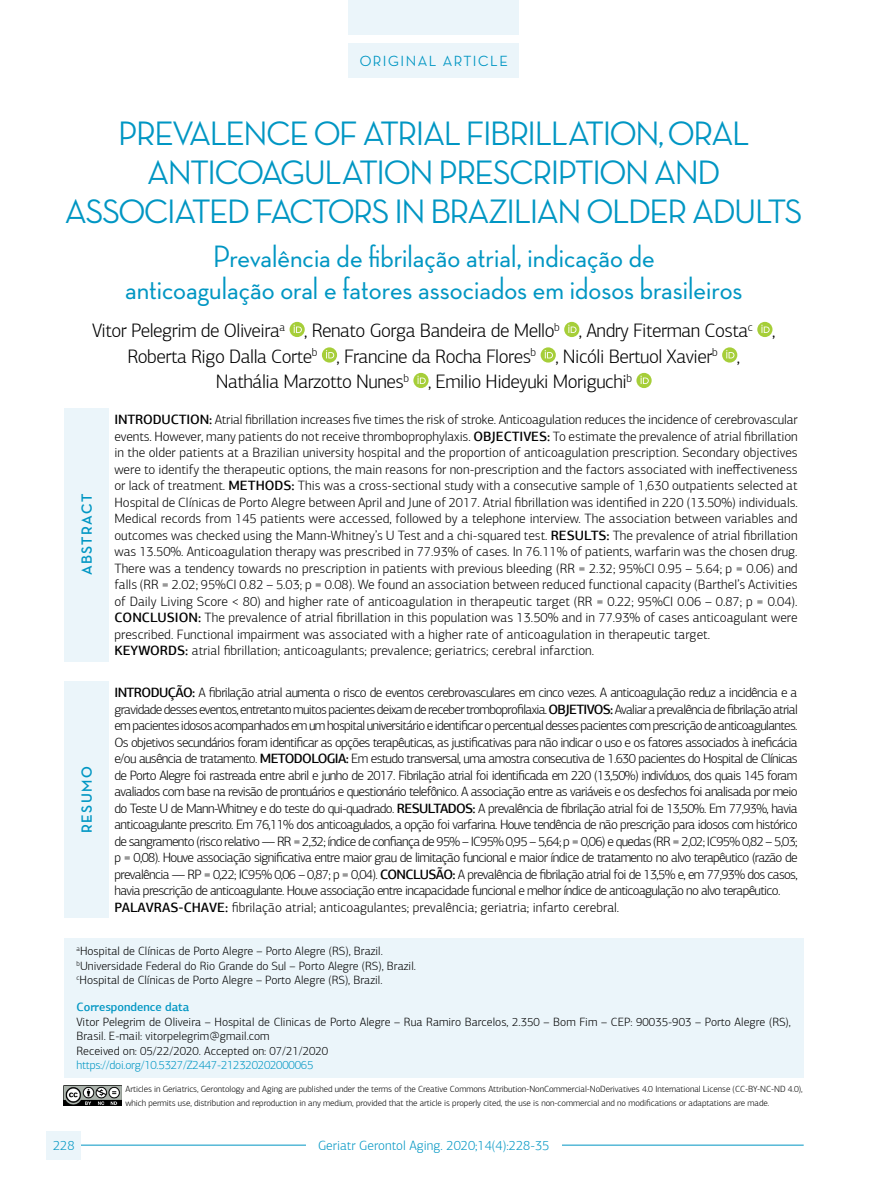
<style>
.page{position:relative;width:893px;height:1191px;background:#fff}
.page>*{position:absolute;margin:0;border:0;box-sizing:border-box;transform-origin:0 0}
.t1{font:500 34.5px/39px "Neutra Disp";letter-spacing:-.04em;color:#0096c3;text-align:center}
.t2{font:500 31.5px/31.5px "Neutra Disp";color:#0096c3;text-align:center}
.t3{font:300 19.5px "PF Agora Sans Pro";letter-spacing:-.025em;color:#000}
.t4{font:500 15px "Neutra Disp";letter-spacing:.1em;color:#0096c3}
.t5{font:700 15px "Neutra Disp";letter-spacing:.1em;color:#0096c3}
.t6{font:300 13.5px/16.5px "PF Agora Sans Pro";letter-spacing:-.05em;color:#000}
.t7{font:300 13.5px/16.5px "PF Agora Sans Pro";letter-spacing:-.01em;color:#000}
.t8{font:300 13.5px "PF Agora Sans Pro";color:#0096c3}
.t9{font:300 12px/14.4px "PF Agora Sans Pro";color:#000}
.t10{font:300 12px "PF Agora Sans Pro";letter-spacing:-.02em;color:#0096c3}
.t11{font:500 12px "PF Agora Sans Pro";color:#0096c3}
.t12{font:300 9px/13.5px "PF Agora Sans Pro";letter-spacing:-.005em;color:#000}
.s1{font-weight:500}
</style>
<div class="page">
<hr style="left:64px;top:1144px;width:740px;height:1px;background:#0096c3">
<div style="left:306px;top:1133px;width:255px;height:23px;background:#fff"></div>
<div style="left:47px;top:1130px;width:34px;height:29px;background:#ebf5fa"></div>
<div style="left:349px;top:43px;width:170px;height:34px;background:#ebf5fa"></div>
<div style="left:349px;top:0;width:170px;height:35px;background:#ebf5fa"></div>
<div style="left:64px;top:938px;width:740px;height:139px;background:#ebf5fa"></div>
<svg style="left:290px;top:322px;width:15px;height:15px"></svg>
<svg style="left:294px;top:325px;width:8px;height:8px"></svg>
<div style="left:564px;top:322px;width:15px;height:15px;background:#a6ce39;border-radius:50%"></div>
<svg style="left:568px;top:325px;width:8px;height:8px"></svg>
<div style="left:757px;top:322px;width:15px;height:15px;background:#a6ce39;border-radius:50%"></div>
<svg style="left:761px;top:325px;width:9px;height:8px"></svg>
<svg style="left:322px;top:347px;width:15px;height:15px"></svg>
<svg style="left:326px;top:350px;width:8px;height:8px"></svg>
<svg style="left:541px;top:347px;width:15px;height:15px"></svg>
<svg style="left:545px;top:350px;width:8px;height:8px"></svg>
<svg style="left:722px;top:347px;width:15px;height:15px"></svg>
<svg style="left:726px;top:350px;width:8px;height:8px"></svg>
<svg style="left:413px;top:373px;width:16px;height:15px"></svg>
<svg style="left:417px;top:376px;width:9px;height:8px"></svg>
<svg style="left:636px;top:373px;width:16px;height:15px"></svg>
<svg style="left:640px;top:376px;width:9px;height:8px"></svg>
<div style="left:64px;top:681px;width:44px;height:237px;background:#ebf5fa"></div>
<div style="left:64px;top:408px;width:44px;height:253px;background:#ebf5fa"></div>
<img style="left:64px;top:1085px;width:57px;height:20px">
<p class="t4" style="left:360px;top:53px;width:150px">ORIGINAL ARTICLE</p>
<h1 class="t1" style="left:65px;top:114px;width:739px">PREVALENCE OF ATRIAL FIBRILLATION, ORAL<br>ANTICOAGULATION PRESCRIPTION AND<br>ASSOCIATED FACTORS IN BRAZILIAN OLDER ADULTS</h1>
<h2 class="t2" style="left:125px;top:241px;width:619px">Prevalência de fibrilação atrial, indicação de<br>anticoagulação oral e fatores associados em idosos brasileiros</h2>
<h3 class="t3" style="left:92px;top:319px;width:685px">Vitor Pelegrim de Oliveira<sup>a</sup> , Renato Gorga Bandeira de Mello<sup>b</sup> , Andry Fiterman Costa<sup>c</sup> ,</h3>
<h3 class="t3" style="left:127px;top:345px;width:614px">Roberta Rigo Dalla Corte<sup>b</sup> , Francine da Rocha Flores<sup>b</sup> , Nicóli Bertuol Xavier<sup>b</sup> ,</h3>
<h3 class="t3" style="left:216px;top:370px;width:418px">Nathália Marzotto Nunes<sup>b</sup> , Emilio Hideyuki Moriguchi<sup>b</sup></h3>
<p class="t5" style="left:79px;top:575px;width:83px;rotate:-90deg">ABSTRACT</p>
<p class="t5" style="left:79px;top:833px;width:68px;rotate:-90deg">RESUMO</p>
<p class="t7" style="left:114px;top:411px;width:685px"><span class="s1">INTRODUCTION:</span> Atrial fibrillation increases five times the risk of stroke. Anticoagulation reduces the incidence of cerebrovascular events. However, many patients do not receive thromboprophylaxis. <span class="s1">OBJECTIVES:</span> To estimate the prevalence of atrial fibrillation in the older patients at a Brazilian university hospital and the proportion of anticoagulation prescription. Secondary objectives were to identify the therapeutic options, the main reasons for non-prescription and the factors associated with ineffectiveness or lack of treatment. <span class="s1">METHODS:</span> This was a cross-sectional study with a consecutive sample of 1,630 outpatients selected at Hospital de Clínicas de Porto Alegre between April and June of 2017. Atrial fibrillation was identified in 220 (13.50%) individuals.<br>Medical records from 145 patients were accessed, followed by a telephone interview. The association between variables and outcomes was checked using the Mann-Whitney’s U Test and a chi-squared test. <span class="s1">RESULTS:</span> The prevalence of atrial fibrillation was 13.50%. Anticoagulation therapy was prescribed in 77.93% of cases. In 76.11% of patients, warfarin was the chosen drug.<br>There was a tendency towards no prescription in patients with previous bleeding (RR = 2.32; 95%CI 0.95 – 5.64; p = 0.06) and falls (RR = 2.02; 95%CI 0.82 – 5.03; p = 0.08). We found an association between reduced functional capacity (Barthel’s Activities of Daily Living Score &lt; 80) and higher rate of anticoagulation in therapeutic target (RR = 0.22; 95%CI 0.06 – 0.87; p = 0.04).<br><span class="s1">CONCLUSION:</span> The prevalence of atrial fibrillation in this population was 13.50% and in 77.93% of cases anticoagulant were prescribed. Functional impairment was associated with a higher rate of anticoagulation in therapeutic target.<br><span class="s1">KEYWORDS:</span> atrial fibrillation; anticoagulants; prevalence; geriatrics; cerebral infarction.</p>
<p class="t6" style="left:114px;top:684px;width:685px"><span class="s1">INTRODUÇÃO:</span> A fibrilação atrial aumenta o risco de eventos cerebrovasculares em cinco vezes. A anticoagulação reduz a incidência e a gravidade desses eventos, entretanto muitos pacientes deixam de receber tromboprofilaxia. <span class="s1">OBJETIVOS:</span> Avaliar a prevalência de fibrilação atrial em pacientes idosos acompanhados em um hospital universitário e identificar o percentual desses pacientes com prescrição de anticoagulantes.<br>Os objetivos secundários foram identificar as opções terapêuticas, as justificativas para não indicar o uso e os fatores associados à ineficácia e/ou ausência de tratamento. <span class="s1">METODOLOGIA:</span> Em estudo transversal, uma amostra consecutiva de 1.630 pacientes do Hospital de Clínicas de Porto Alegre foi rastreada entre abril e junho de 2017. Fibrilação atrial foi identificada em 220 (13,50%) indivíduos, dos quais 145 foram avaliados com base na revisão de prontuários e questionário telefônico. A associação entre as variáveis e os desfechos foi analisada por meio do Teste U de Mann-Whitney e do teste do qui-quadrado. <span class="s1">RESULTADOS:</span> A prevalência de fibrilação atrial foi de 13,50%. Em 77,93%, havia anticoagulante prescrito. Em 76,11% dos anticoagulados, a opção foi varfarina. Houve tendência de não prescrição para idosos com histórico de sangramento (risco relativo — RR = 2,32; índice de confiança de 95% – IC95% 0,95 – 5,64; p = 0,06) e quedas (RR = 2,02; IC95% 0,82 – 5,03; p = 0,08). Houve associação significativa entre maior grau de limitação funcional e maior índice de tratamento no alvo terapêutico (razão de prevalência — RP = 0,22; IC95% 0,06 – 0,87; p = 0,04). <span class="s1">CONCLUSÃO:</span> A prevalência de fibrilação atrial foi de 13,5% e, em 77,93% dos casos, havia prescrição de anticoagulante. Houve associação entre incapacidade funcional e melhor índice de anticoagulação no alvo terapêutico.<br><span class="s1">PALAVRAS-CHAVE:</span> fibrilação atrial; anticoagulantes; prevalência; geriatria; infarto cerebral.</p>
<p class="t9" style="left:77px;top:944px;width:341px"><sup>a</sup>Hospital de Clínicas de Porto Alegre – Porto Alegre (RS), Brazil. <sup>b</sup>Universidade Federal do Rio Grande do Sul – Porto Alegre (RS), Brazil. <sup>c</sup>Hospital de Clínicas de Porto Alegre – Porto Alegre (RS), Brazil.</p>
<p class="t11" style="left:77px;top:1000px;width:114px">Correspondence data</p>
<p class="t9" style="left:77px;top:1014px;width:716px">Vitor Pelegrim de Oliveira – Hospital de Clinicas de Porto Alegre – Rua Ramiro Barcelos, 2.350 – Bom Fim – CEP: 90035-903 – Porto Alegre (RS),<br>Brasil. E-mail: vitorpelegrim@gmail.com<br>Received on: 05/22/2020. Accepted on: 07/21/2020</p>
<p class="t10" style="left:77px;top:1058px;width:238px">https://doi.org/10.5327/Z2447-212320202000065</p>
<p class="t12" style="left:125px;top:1082px;width:679px">Articles in Geriatrics, Gerontology and Aging are published under the terms of the Creative Commons Attribution-NonCommercial-NoDerivatives 4.0 International License (CC-BY-NC-ND 4.0), which permits use, distribution and reproduction in any medium, provided that the article is properly cited, the use is non-commercial and no modifications or adaptations are made.</p>
<p class="t8" style="left:53px;top:1137px;width:23px">228</p>
<p class="t8" style="left:318px;top:1137px;width:233px">Geriatr Gerontol Aging. 2020;14(4):228-35</p>
</div>
